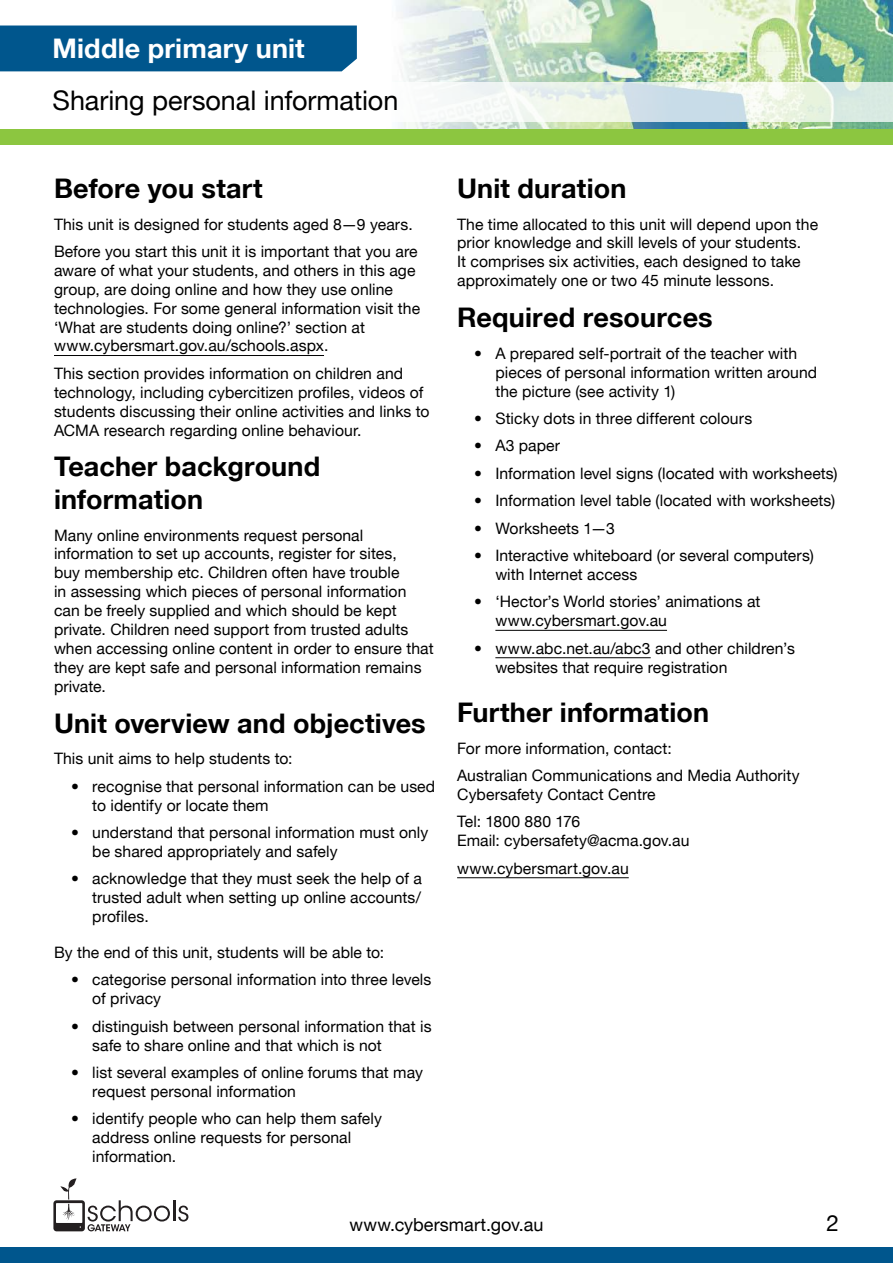
<style>
.page{position:relative;width:893px;height:1263px;background:#fff}
.page>*{position:absolute;margin:0;border:0;box-sizing:border-box;transform-origin:0 0}
.Content_Header{font:700 27px/32.4px "Helvetica Neue LT";letter-spacing:.005em;color:#000}
.t1{font:27px "Helvetica Neue LT";color:#000}
.t2{font:700 27px "Helvetica Neue LT";letter-spacing:.005em;color:#fff}
.t3{font:22.5px "Helvetica Neue LT";color:#000}
.t4{font:18px "Helvetica Neue LT";color:#000}
.Content_Copy{font:15.75px/18.9px "Helvetica Neue LT";letter-spacing:.005em;color:#000}
.Content_Bullet_Point{font:15.75px/18.9px "Helvetica Neue LT";letter-spacing:.005em;color:#000}
</style>
<div class="page">
<img style="left:0;top:0;width:893px;height:129px">
<div style="left:0;top:1248px;width:893px;height:15px;background:#00568d"></div>
<div style="left:0;top:129px;width:893px;height:16px;background:#8cc640"></div>
<svg style="left:0;top:82px;width:893px;height:39px"></svg>
<div style="left:0;top:26px;width:357px;height:45px;background:#00568d"></div>
<hr style="left:54px;top:355px;width:270px;height:1px;background:#000">
<hr style="left:495px;top:630px;width:172px;height:1px;background:#000">
<hr style="left:495px;top:657px;width:156px;height:1px;background:#000">
<hr style="left:457px;top:877px;width:172px;height:1px;background:#000">
<svg style="left:53px;top:1178px;width:117px;height:53px"></svg>
<hr style="left:173px;top:1200px;width:2px;height:21px;background:#231f20">
<svg style="left:178px;top:1205px;width:10px;height:16px"></svg>
<h1 class="t2" style="left:53px;top:31px;width:254px">Middle primary unit</h1>
<h1 class="t1" style="left:53px;top:84px;width:347px">Sharing personal information</h1>
<h1 class="Content_Header" style="left:54px;top:171px;width:210px">Before you start</h1>
<p class="Content_Copy" style="left:54px;top:214px;width:360px">This unit is designed for students aged 8—9 years.</p>
<p class="Content_Copy" style="left:54px;top:242px;width:368px">Before you start this unit it is important that you are aware of what your students, and others in this age group, are doing online and how they use online technologies. For some general information visit the ‘What are students doing online?’ section at www.cybersmart.gov.au/schools.aspx.</p>
<p class="Content_Copy" style="left:54px;top:364px;width:377px">This section provides information on children and technology, including cybercitizen profiles, videos of students discussing their online activities and links to ACMA research regarding online behaviour.</p>
<h1 class="Content_Header" style="left:54px;top:450px;width:268px">Teacher background information</h1>
<p class="Content_Copy" style="left:54px;top:525px;width:381px">Many online environments request personal information to set up accounts, register for sites,<br>buy membership etc. Children often have trouble<br>in assessing which pieces of personal information can be freely supplied and which should be kept private. Children need support from trusted adults when accessing online content in order to ensure that they are kept safe and personal information remains private.</p>
<h1 class="Content_Header" style="left:54px;top:706px;width:373px">Unit overview and objectives</h1>
<p class="Content_Copy" style="left:54px;top:749px;width:240px">This unit aims to help students to:</p>
<p class="Content_Bullet_Point" style="left:92px;top:776px;width:344px;text-indent:-21px">• recognise that personal information can be used to identify or locate them</p>
<p class="Content_Bullet_Point" style="left:92px;top:823px;width:338px;text-indent:-21px">• understand that personal information must only be shared appropriately and safely</p>
<p class="Content_Bullet_Point" style="left:92px;top:869px;width:331px;text-align:justify;text-indent:-21px">• acknowledge that they must seek the help of a trusted adult when setting up online accounts/ profiles.</p>
<p class="Content_Copy" style="left:54px;top:943px;width:332px">By the end of this unit, students will be able to:</p>
<p class="Content_Bullet_Point" style="left:92px;top:970px;width:341px;text-indent:-21px">• categorise personal information into three levels of privacy</p>
<p class="Content_Bullet_Point" style="left:92px;top:1016px;width:341px;text-indent:-21px">• distinguish between personal information that is safe to share online and that which is not</p>
<p class="Content_Bullet_Point" style="left:92px;top:1063px;width:332px;text-indent:-21px">• list several examples of online forums that may request personal information</p>
<p class="Content_Bullet_Point" style="left:92px;top:1109px;width:291px;text-indent:-21px">• identify people who can help them safely address online requests for personal information.</p>
<h1 class="Content_Header" style="left:457px;top:171px;width:171px">Unit duration</h1>
<p class="Content_Copy" style="left:457px;top:214px;width:363px">The time allocated to this unit will depend upon the prior knowledge and skill levels of your students.<br>It comprises six activities, each designed to take approximately one or two 45 minute lessons.</p>
<h1 class="Content_Header" style="left:457px;top:301px;width:257px">Required resources</h1>
<p class="Content_Bullet_Point" style="left:495px;top:344px;width:323px;text-indent:-21px">• A prepared self-portrait of the teacher with pieces of personal information written around the picture (see activity 1)</p>
<p class="Content_Bullet_Point" style="left:474px;top:409px;width:280px">• Sticky dots in three different colours</p>
<p class="Content_Bullet_Point" style="left:474px;top:436px;width:87px">• A3 paper</p>
<p class="Content_Bullet_Point" style="left:474px;top:464px;width:365px">• Information level signs (located with worksheets)</p>
<p class="Content_Bullet_Point" style="left:474px;top:491px;width:363px">• Information level table (located with worksheets)</p>
<p class="Content_Bullet_Point" style="left:474px;top:518px;width:142px">• Worksheets 1—3</p>
<p class="Content_Bullet_Point" style="left:495px;top:546px;width:320px;text-indent:-21px">• Interactive whiteboard (or several computers) with Internet access</p>
<p class="Content_Bullet_Point" style="left:495px;top:592px;width:267px;text-indent:-21px">• ‘Hector’s World stories’ animations at www.cybersmart.gov.au</p>
<p class="Content_Bullet_Point" style="left:495px;top:638px;width:301px;text-indent:-21px">• www.abc.net.au/abc3 and other children’s websites that require registration</p>
<h1 class="Content_Header" style="left:457px;top:695px;width:253px">Further information</h1>
<p class="Content_Copy" style="left:457px;top:738px;width:216px">For more information, contact:</p>
<p class="Content_Copy" style="left:457px;top:766px;width:344px">Australian Communications and Media Authority<br>Cybersafety Contact Centre</p>
<p class="Content_Copy" style="left:457px;top:812px;width:234px">Tel: 1800 880 176<br>Email: cybersafety@acma.gov.au</p>
<p class="Content_Copy" style="left:457px;top:858px;width:173px">www.cybersmart.gov.au</p>
<p class="t4" style="left:350px;top:1214px;width:195px">www.cybersmart.gov.au</p>
<h2 class="t3" style="left:826px;top:1209px;width:14px">2</h2>
</div>
